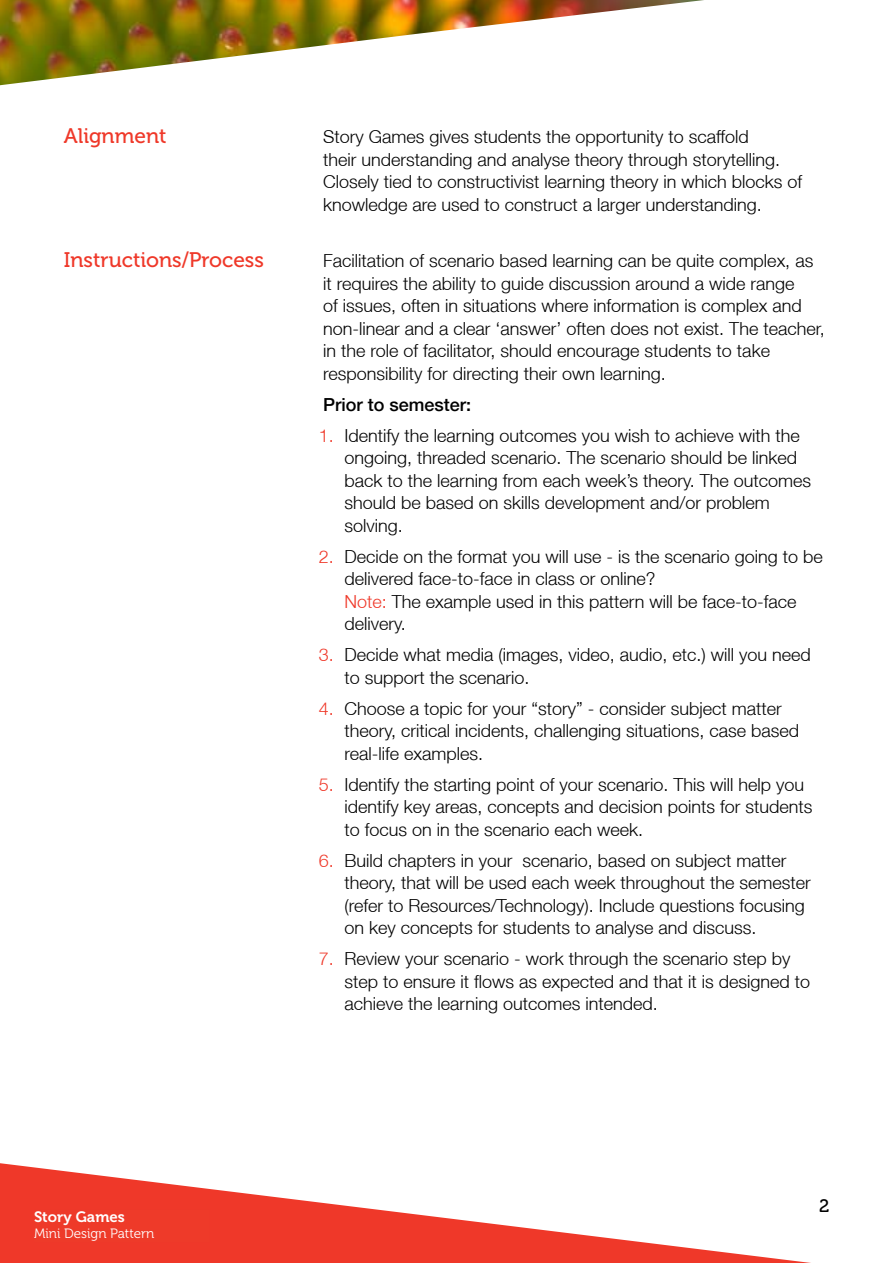
<style>
.page{position:relative;width:893px;height:1263px;background:#fff}
.page>*{position:absolute;margin:0;border:0;box-sizing:border-box;transform-origin:0 0}
.t1{font:21px "Museo 500";color:#ef3829}
.t2{font:300 18px/22.5px "Helvetica Neue LT";color:#000}
.t3{font:500 18px "Helvetica Neue LT";color:#000}
.t4{font:18px "Museo 500";color:#000}
.t5{font:15px "Museo 700";color:#fff}
.t6{font:13.5px "Museo 300";color:#fff}
.s1{color:#ef3829}
</style>
<div class="page">
<svg style="left:0;top:1163px;width:811px;height:100px"></svg>
<img style="left:0;top:0;width:704px;height:86px">
<div style="left:34px;top:1210px;width:176px;height:32px;background:#ee3a29"></div>
<p class="t1" style="left:64px;top:125px;width:104px">Alignment</p>
<p class="t2" style="left:323px;top:125px;width:481px">Story Games gives students the opportunity to scaffold<br>their understanding and analyse theory through storytelling.<br>Closely tied to constructivist learning theory in which blocks of knowledge are used to construct a larger understanding.</p>
<p class="t1" style="left:64px;top:249px;width:202px">Instructions/Process</p>
<p class="t2" style="left:323px;top:249px;width:503px">Facilitation of scenario based learning can be quite complex, as it requires the ability to guide discussion around a wide range<br>of issues, often in situations where information is complex and non-linear and a clear ‘answer’ often does not exist. The teacher, in the role of facilitator, should encourage students to take responsibility for directing their own learning.</p>
<p class="t3" style="left:323px;top:394px;width:150px">Prior to semester:</p>
<p class="t2" style="left:344px;top:424px;width:468px;text-indent:-26px"><span class="s1">1.</span> Identify the learning outcomes you wish to achieve with the ongoing, threaded scenario. The scenario should be linked back to the learning from each week’s theory. The outcomes should be based on skills development and/or problem solving.</p>
<p class="t2" style="left:344px;top:545px;width:480px;text-indent:-26px"><span class="s1">2.</span> Decide on the format you will use - is the scenario going to be delivered face-to-face in class or online?<br><span class="s1">Note:</span> The example used in this pattern will be face-to-face delivery.</p>
<p class="t2" style="left:344px;top:643px;width:468px;text-indent:-26px"><span class="s1">3.</span> Decide what media (images, video, audio, etc.) will you need to support the scenario.</p>
<p class="t2" style="left:344px;top:697px;width:456px;text-indent:-26px"><span class="s1">4.</span> Choose a topic for your “story” - consider subject matter theory, critical incidents, challenging situations, case based real-life examples.</p>
<p class="t2" style="left:344px;top:773px;width:470px;text-indent:-26px"><span class="s1">5.</span> Identify the starting point of your scenario. This will help you identify key areas, concepts and decision points for students to focus on in the scenario each week.</p>
<p class="t2" style="left:344px;top:849px;width:468px;text-indent:-26px"><span class="s1">6.</span> Build chapters in your scenario, based on subject matter theory, that will be used each week throughout the semester (refer to Resources/Technology). Include questions focusing on key concepts for students to analyse and discuss.</p>
<p class="t2" style="left:344px;top:947px;width:467px;text-indent:-26px"><span class="s1">7.</span> Review your scenario - work through the scenario step by step to ensure it flows as expected and that it is designed to achieve the learning outcomes intended.</p>
<p class="t5" style="left:34px;top:1207px;width:167px">Drag and Drop Quizzes</p>
<p class="t5" style="left:34px;top:1208px;width:92px">Story Games</p>
<p class="t6" style="left:34px;top:1226px;width:122px">Mini Design Pattern</p>
<p class="t4" style="left:819px;top:1195px;width:12px">2</p>
</div>
